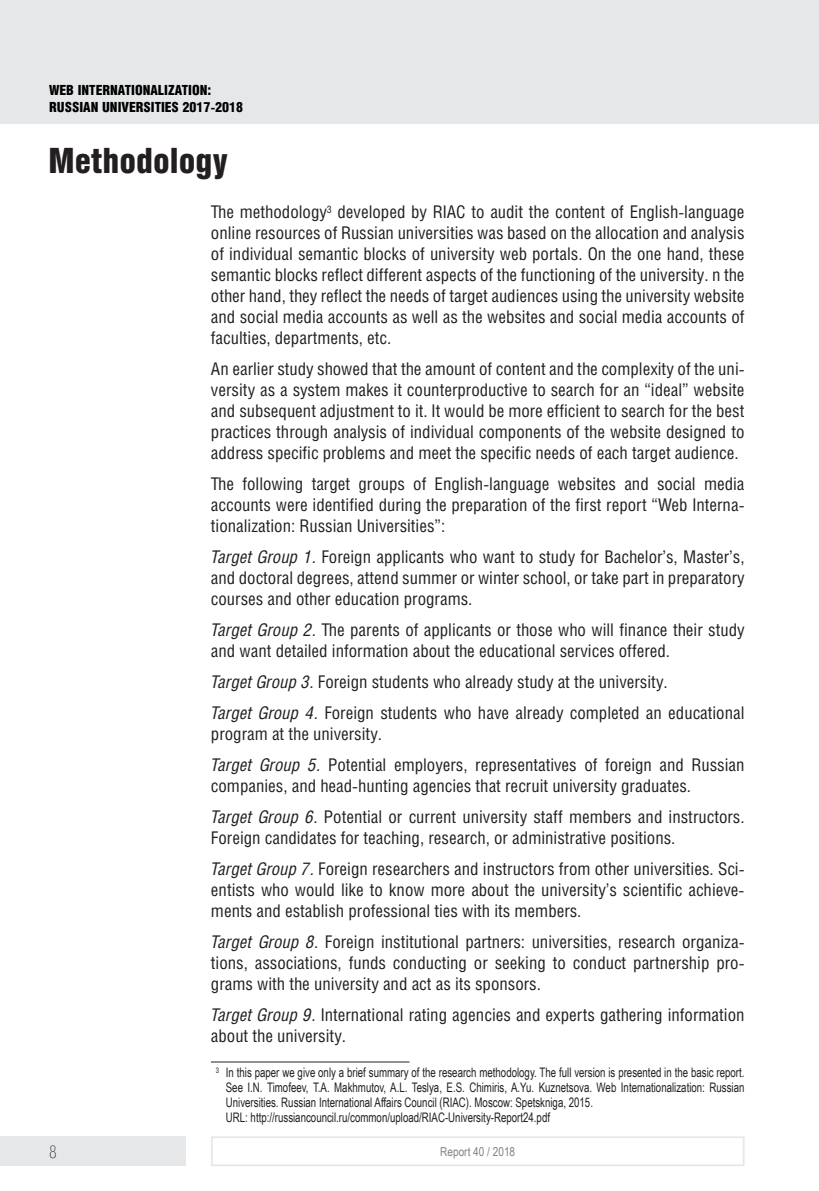
<style>
.page{position:relative;width:819px;height:1191px;background:#fff}
.page>*{position:absolute;margin:0;border:0;box-sizing:border-box;transform-origin:0 0}
.t1{font:900 35px "Helios Cond";color:#231f20}
.t2{font:17.5px/21px "Helios Cond";color:#231f20}
.t3{font:100 17.5px "Helios Cond";color:#231f20}
.t4{font:900 14px/17.5px "Helios Cond";color:#000}
.t5{font:13.12px/14.9px "Arial Narrow";color:#231f20;scale:.9 1}
.t6{font:12.25px "Arial Narrow";color:#808285}
.s1{font-style:italic}
</style>
<div class="page">
<div style="left:0;top:0;width:819px;height:124px;background:#e6e7e9"></div>
<div style="left:0;top:1136px;width:186px;height:30px;background:#e6e7e9"></div>
<div style="left:211px;top:1136px;width:533px;height:30px;border:2px solid #e6e7e9"></div>
<hr style="left:211px;top:1061px;width:198px;height:1px;background:#231f20">
<p class="t4" style="left:49px;top:81px;width:195px">WEB INTERNATIONALIZATION:<br>RUSSIAN UNIVERSITIES 2017-2018</p>
<h1 class="t1" style="left:49px;top:140px;width:181px">Methodology</h1>
<p class="t2" style="left:211px;top:202px;width:535px;text-align:justify">The methodology<sup>3</sup> developed by RIAC to audit the content of English-language online resources of Russian universities was based on the allocation and analysis of individual semantic blocks of university web portals. On the one hand, these semantic blocks reflect different aspects of the functioning of the university. n the other hand, they reflect the needs of target audiences using the university website and social media accounts as well as the websites and social media accounts of faculties, departments, etc.</p>
<p class="t2" style="left:211px;top:358px;width:535px;text-align:justify">An earlier study showed that the amount of content and the complexity of the uni&shy;versity as a system makes it counterproductive to search for an “ideal” website and subsequent adjustment to it. It would be more efficient to search for the best practices through analysis of individual components of the website designed to address specific problems and meet the specific needs of each target audience.</p>
<p class="t2" style="left:211px;top:473px;width:535px;text-align:justify">The following target groups of English-language websites and social media accounts were identified during the preparation of the first report “Web Interna&shy;tionalization: Russian Universities”:</p>
<p class="t2" style="left:211px;top:546px;width:535px;text-align:justify"><span class="s1">Target Group 1.</span> Foreign applicants who want to study for Bachelor’s, Master’s, and doctoral degrees, attend summer or winter school, or take part in preparatory courses and other education programs.</p>
<p class="t2" style="left:211px;top:619px;width:535px"><span class="s1">Target Group 2.</span> The parents of applicants or those who will finance their study and want detailed information about the educational services offered.</p>
<p class="t2" style="left:211px;top:666px;width:535px;line-height:31px"><span class="s1">Target Group 3.</span> Foreign students who already study at the university.<br><span class="s1">Target Group 4.</span> Foreign students who have already completed an educational</p>
<p class="t2" style="left:211px;top:718px;width:535px;line-height:31px">program at the university.<br><span class="s1">Target Group 5.</span> Potential employers, representatives of foreign and Russian</p>
<p class="t2" style="left:211px;top:770px;width:535px;line-height:31px">companies, and head-hunting agencies that recruit university graduates.<br><span class="s1">Target Group 6.</span> Potential or current university staff members and instructors.</p>
<p class="t2" style="left:211px;top:822px;width:535px;line-height:31px">Foreign candidates for teaching, research, or administrative positions.<br><span class="s1">Target Group 7.</span> Foreign researchers and instructors from other universities. Sci-</p>
<p class="t2" style="left:211px;top:879px;width:535px">entists who would like to know more about the university’s scientific achieve&shy;ments and establish professional ties with its members.</p>
<p class="t2" style="left:211px;top:931px;width:535px;text-align:justify"><span class="s1">Target Group 8.</span> Foreign institutional partners: universities, research organiza&shy;tions, associations, funds conducting or seeking to conduct partnership pro&shy;grams with the university and act as its sponsors.</p>
<p class="t2" style="left:211px;top:1004px;width:535px"><span class="s1">Target Group 9.</span> International rating agencies and experts gathering information about the university.</p>
<p class="t5" style="left:226px;top:1064px;width:577px;text-indent:-10px"><sup>3</sup> In this paper we give only a brief summary of the research methodology. The full version is presented in the basic report.<br>See I.N. Timofeev, T.A. Makhmutov, A.L. Teslya, E.S. Chimiris, A.Yu. Kuznetsova. Web Internationalization: Russian Universities. Russian International Affairs Council (RIAC). Moscow: Spetskniga, 2015.<br>URL: http://russiancouncil.ru/common/upload/RIAC-University-Report24.pdf</p>
<p class="t3" style="left:50px;top:1142px;width:9px">8</p>
<p class="t6" style="left:440px;top:1142px;width:76px">Report 40 / 2018</p>
</div>
